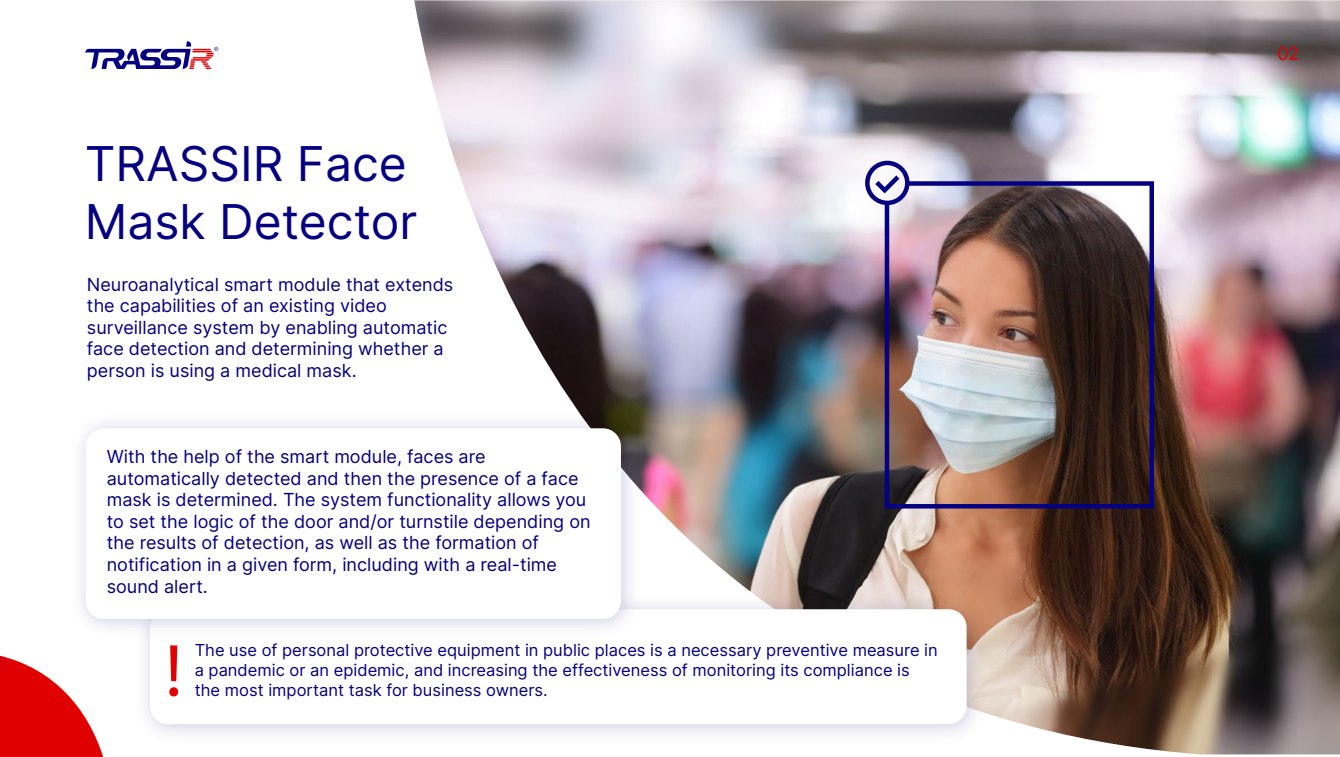
<style>
.page{position:relative;width:1340px;height:757px;background:#fff}
.page>*{position:absolute;margin:0;border:0;box-sizing:border-box;transform-origin:0 0}
.t1{font:48px/57.6px "Inter";color:#050081}
.t2{font:18px/21.6px "Inter";color:#050081}
.t3{font:18px "Inter";color:#e20000}
.t4{font:16.5px/19.8px "Inter";color:#050081}
</style>
<div class="page">
<img style="left:414px;top:0;width:925px;height:754px">
<img style="left:145px;top:586px;width:849px;height:166px">
<div style="left:150px;top:609px;width:816px;height:115px;background:#fff;border-radius:18px"></div>
<svg style="left:85px;top:41px;width:133px;height:28px"></svg>
<svg style="left:0;top:656px;width:103px;height:101px"></svg>
<img style="left:81px;top:405px;width:568px;height:242px">
<div style="left:86px;top:428px;width:535px;height:191px;background:#fff;border-radius:18px"></div>
<svg style="left:169px;top:645px;width:9px;height:51px"></svg>
<img style="left:882px;top:179px;width:274px;height:332px">
<div style="left:865px;top:161px;width:44px;height:44px;border:4px solid #050081;border-radius:50%"></div>
<svg style="left:870px;top:171px;width:34px;height:26px"></svg>
<h1 class="t1" style="left:85px;top:134px;width:334px">TRASSIR Face<br>Mask Detector</h1>
<p class="t2" style="left:87px;top:273px;width:368px">Neuroanalytical smart module that extends the capabilities of an existing video surveillance system by enabling automatic face detection and determining whether a person is using a medical mask.</p>
<p class="t2" style="left:107px;top:445px;width:485px">With the help of the smart module, faces are automatically detected and then the presence of a face mask is determined. The system functionality allows you to set the logic of the door and/or turnstile depending on the results of detection, as well as the formation of notification in a given form, including with a real-time sound alert.</p>
<p class="t4" style="left:195px;top:640px;width:744px">The use of personal protective equipment in public places is a necessary preventive measure in a pandemic or an epidemic, and increasing the effectiveness of monitoring its compliance is the most important task for business owners.</p>
<p class="t3" style="left:1277px;top:40px;width:24px">02</p>
</div>
